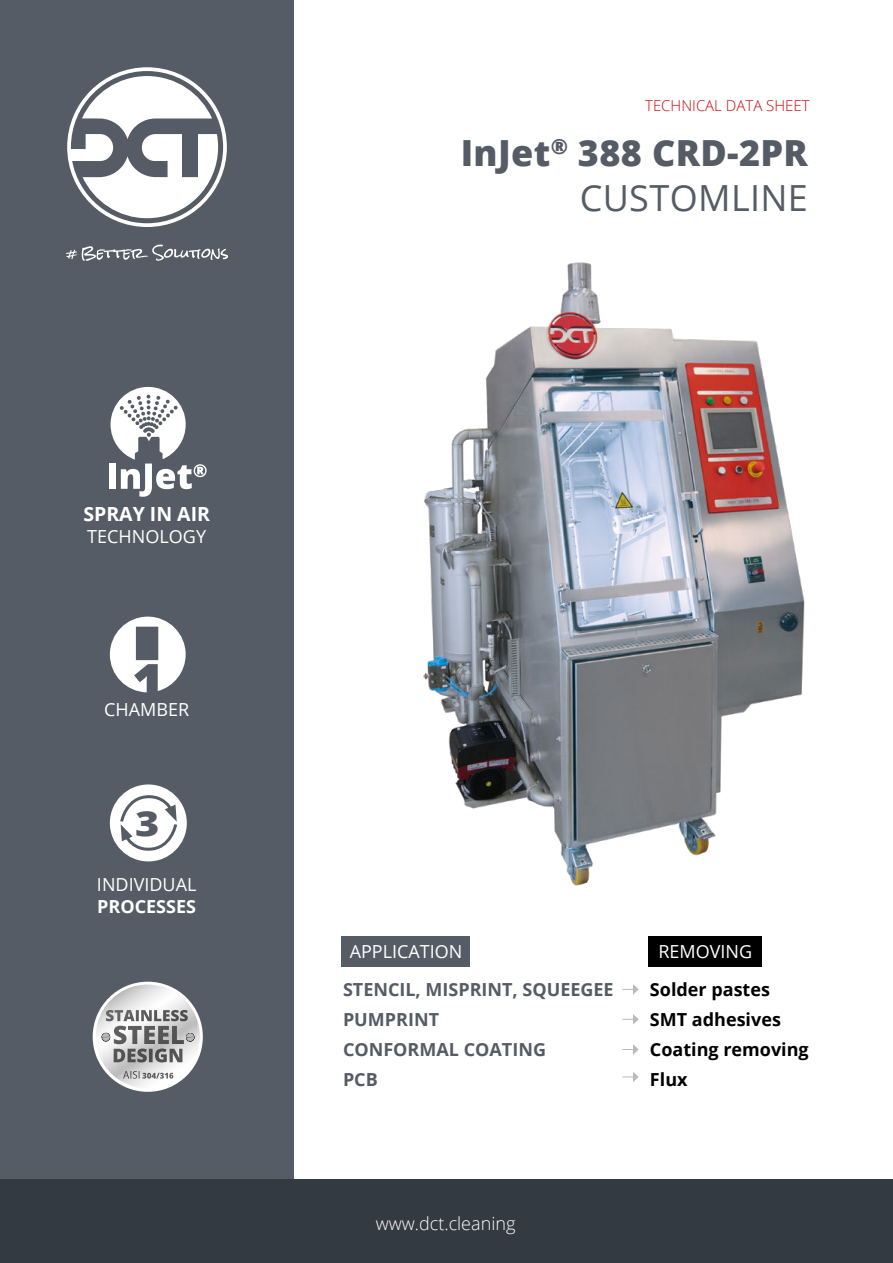
<style>
.page{position:relative;width:893px;height:1263px;background:#fff}
.page>*{position:absolute;margin:0;border:0;box-sizing:border-box;transform-origin:0 0}
.t1{font:800 36px/45px "Open Sans";letter-spacing:.01em;color:#565c65;text-align:right}
.t2{font:800 34.5px "Open Sans";color:#565c65;scale:1.2 1}
.t3{font:700 19.5px "Open Sans";color:#fff}
.t4{font:700 18px "Open Sans";color:#565c65}
.t5{font:18px "Open Sans";color:#fff}
.t6{font:700 18px "Open Sans";color:#000}
.t7{font:300 18px "Open Sans";color:#fff}
.t8{font:700 18px "Open Sans";color:#fff}
.t9{font:300 15px "Open Sans";color:#c90c0f}
.s1{font-weight:400}
</style>
<div class="page">
<div style="left:0;top:0;width:293px;height:1180px;background:#565c65"></div>
<div style="left:0;top:1180px;width:893px;height:83px;background:#343a42"></div>
<svg style="left:67px;top:67px;width:160px;height:160px"></svg>
<svg style="left:66px;top:244px;width:162px;height:17px"></svg>
<div style="left:110px;top:784px;width:77px;height:77px;background:#fff;border-radius:50%"></div>
<svg style="left:119px;top:795px;width:60px;height:57px"></svg>
<div style="left:109px;top:463px;width:7px;height:26px;background:#fff"></div>
<svg style="left:111px;top:387px;width:96px;height:110px"></svg>
<svg style="left:110px;top:617px;width:76px;height:75px"></svg>
<svg style="left:93px;top:982px;width:110px;height:110px"></svg>
<img style="left:122px;top:1074px;width:52px;height:14px">
<img style="left:117px;top:1021px;width:5px;height:60px">
<img style="left:174px;top:1044px;width:5px;height:37px">
<img style="left:107px;top:994px;width:10px;height:84px">
<img style="left:179px;top:994px;width:9px;height:84px">
<img style="left:131px;top:1062px;width:43px;height:12px">
<img style="left:103px;top:1003px;width:5px;height:66px">
<svg style="left:122px;top:1062px;width:9px;height:5px"></svg>
<img style="left:188px;top:1003px;width:5px;height:66px">
<img style="left:98px;top:1010px;width:5px;height:53px">
<img style="left:193px;top:1010px;width:5px;height:53px">
<img style="left:160px;top:1044px;width:14px;height:4px">
<img style="left:95px;top:1021px;width:3px;height:31px">
<img style="left:122px;top:1046px;width:38px;height:2px">
<img style="left:197px;top:1021px;width:4px;height:31px">
<svg style="left:151px;top:1044px;width:9px;height:2px"></svg>
<img style="left:122px;top:1021px;width:57px;height:4px">
<img style="left:116px;top:989px;width:64px;height:21px">
<img style="left:126px;top:984px;width:44px;height:5px">
<img style="left:119px;top:1025px;width:61px;height:1px">
<img style="left:119px;top:1044px;width:32px;height:3px">
<img style="left:114px;top:1026px;width:70px;height:18px">
<img style="left:114px;top:1048px;width:68px;height:14px">
<svg style="left:101px;top:1033px;width:10px;height:9px"></svg>
<svg style="left:185px;top:1033px;width:10px;height:9px"></svg>
<img style="left:119px;top:1067px;width:16px;height:7px">
<img style="left:123px;top:1071px;width:17px;height:8px">
<img style="left:142px;top:1068px;width:31px;height:10px">
<img style="left:106px;top:1010px;width:82px;height:11px">
<div style="left:342px;top:936px;width:128px;height:31px;background:#565c65"></div>
<div style="left:648px;top:936px;width:114px;height:31px;background:#000"></div>
<svg style="left:622px;top:984px;width:17px;height:11px"></svg>
<svg style="left:622px;top:1014px;width:17px;height:10px"></svg>
<svg style="left:622px;top:1044px;width:17px;height:11px"></svg>
<svg style="left:622px;top:1072px;width:17px;height:10px"></svg>
<img style="left:423px;top:262px;width:382px;height:624px">
<p class="t3" style="left:83px;top:506px;width:128px">SPRAY IN AIR</p>
<p class="t5" style="left:87px;top:529px;width:120px">TECHNOLOGY</p>
<p class="t5" style="left:104px;top:702px;width:87px">CHAMBER</p>
<h2 class="t2" style="left:135px;top:811px;width:22px">3</h2>
<p class="t5" style="left:97px;top:877px;width:101px">INDIVIDUAL</p>
<p class="t8" style="left:97px;top:899px;width:100px">PROCESSES</p>
<p class="t9" style="left:645px;top:99px;width:166px">TECHNICAL DATA SHEET</p>
<h1 class="t1" style="left:461px;top:135px;width:349px">InJet<sup>®</sup> 388 CRD-2PR<br><span class="s1">CUSTOMLINE</span></h1>
<p class="t5" style="left:350px;top:944px;width:114px">APPLICATION</p>
<p class="t5" style="left:658px;top:944px;width:95px">REMOVING</p>
<p class="t4" style="left:343px;top:982px;width:272px">STENCIL, MISPRINT, SQUEEGEE</p>
<p class="t6" style="left:650px;top:982px;width:122px">Solder pastes</p>
<p class="t4" style="left:343px;top:1012px;width:98px">PUMPRINT</p>
<p class="t6" style="left:650px;top:1012px;width:132px">SMT adhesives</p>
<p class="t4" style="left:343px;top:1042px;width:205px">CONFORMAL COATING</p>
<p class="t6" style="left:650px;top:1042px;width:160px">Coating removing</p>
<p class="t4" style="left:343px;top:1072px;width:36px">PCB</p>
<p class="t6" style="left:650px;top:1072px;width:39px">Flux</p>
<p class="t7" style="left:377px;top:1212px;width:141px">www.dct.cleaning</p>
<p class="t7" style="left:376px;top:1216px;width:141px">www.dct.cleaning</p>
</div>
